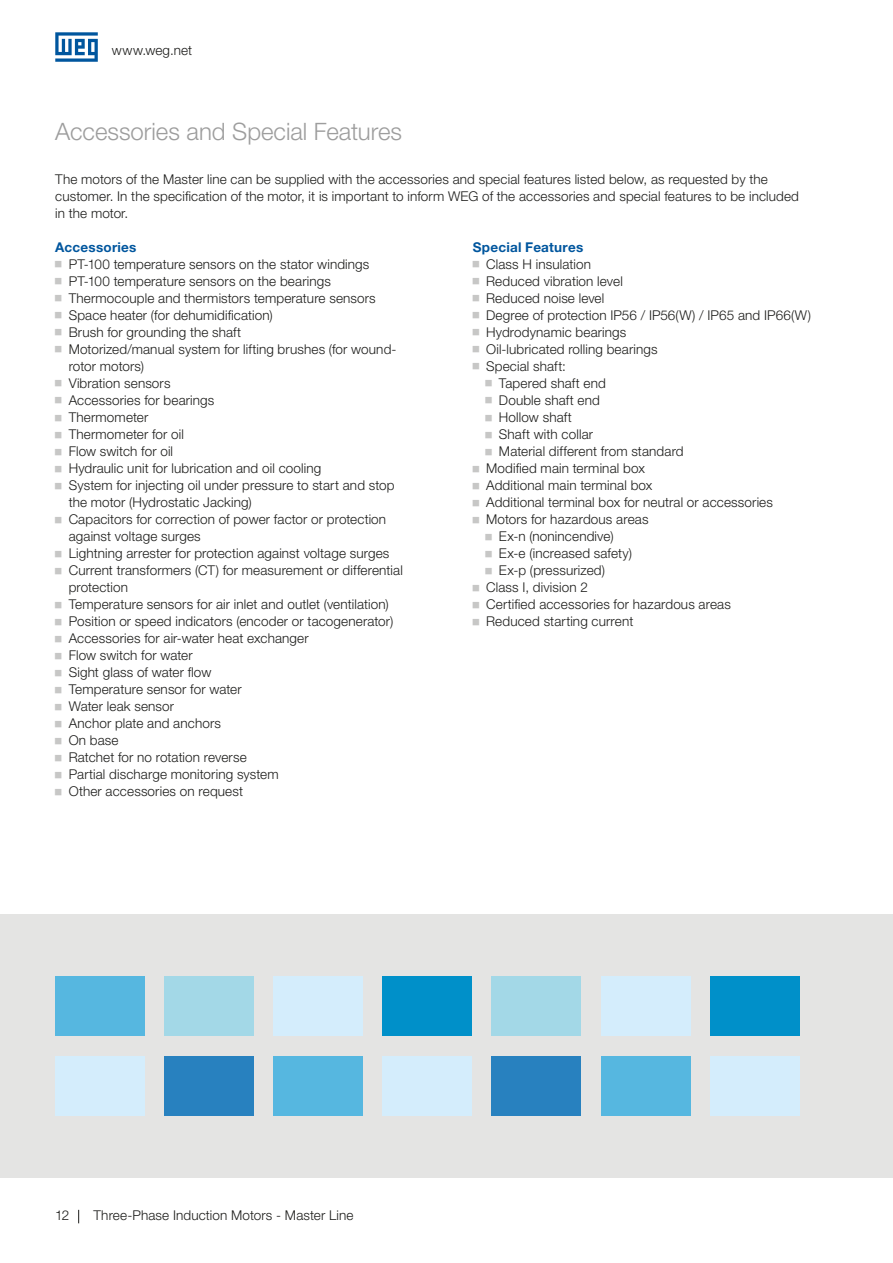
<style>
.page{position:relative;width:893px;height:1263px;background:#fff}
.page>*{position:absolute;margin:0;border:0;box-sizing:border-box;transform-origin:0 0}
.t1{font:300 24px "Helvetica Neue LT Pro";color:#9d9d9d}
.t2{font:300 13.5px/17px "Helvetica Neue LT Pro";letter-spacing:.01em;color:#1d1d1b}
.t3{font:700 13.5px "Helvetica Neue LT Pro";letter-spacing:.02em;color:#00569e}
</style>
<div class="page">
<svg style="left:55px;top:32px;width:43px;height:30px"></svg>
<svg style="left:78px;top:1210px;width:1px;height:13px"></svg>
<div style="left:0;top:914px;width:893px;height:264px;background:#e4e4e3"></div>
<div style="left:55px;top:977px;width:90px;height:59px;background:#56b7e0"></div>
<div style="left:164px;top:977px;width:90px;height:59px;background:#a3d8e7"></div>
<div style="left:274px;top:977px;width:89px;height:59px;background:#d4edfc"></div>
<div style="left:55px;top:1056px;width:90px;height:59px;background:#d4edfc"></div>
<div style="left:164px;top:1056px;width:90px;height:59px;background:#2881bf"></div>
<div style="left:274px;top:1056px;width:89px;height:59px;background:#56b7e0"></div>
<div style="left:383px;top:977px;width:89px;height:59px;background:#0090c9"></div>
<div style="left:492px;top:977px;width:89px;height:59px;background:#a3d8e7"></div>
<div style="left:601px;top:977px;width:89px;height:59px;background:#d4edfc"></div>
<div style="left:383px;top:1056px;width:89px;height:59px;background:#d4edfc"></div>
<div style="left:492px;top:1056px;width:89px;height:59px;background:#2881bf"></div>
<div style="left:601px;top:1056px;width:89px;height:59px;background:#56b7e0"></div>
<div style="left:710px;top:977px;width:89px;height:59px;background:#0090c9"></div>
<div style="left:710px;top:1056px;width:89px;height:59px;background:#d4edfc"></div>
<p class="t2" style="left:112px;top:42px;width:82px">www.weg.net</p>
<h1 class="t1" style="left:55px;top:117px;width:348px">Accessories and Special Features</h1>
<p class="t2" style="left:55px;top:170px;width:745px">The motors of the Master line can be supplied with the accessories and special features listed below, as requested by the customer. In the specification of the motor, it is important to inform WEG of the accessories and special features to be included in the motor.</p>
<p class="t3" style="left:473px;top:239px;width:112px">Special Features</p>
<p class="t2" style="left:486px;top:255px;width:106px">Class H insulation</p>
<p class="t2" style="left:486px;top:272px;width:138px">Reduced vibration level</p>
<p class="t2" style="left:486px;top:289px;width:120px">Reduced noise level</p>
<p class="t2" style="left:486px;top:306px;width:326px">Degree of protection IP56 / IP56(W) / IP65 and IP66(W)</p>
<p class="t2" style="left:486px;top:323px;width:142px">Hydrodynamic bearings</p>
<p class="t2" style="left:486px;top:340px;width:173px">Oil-lubricated rolling bearings</p>
<p class="t2" style="left:486px;top:357px;width:81px">Special shaft:</p>
<p class="t2" style="left:499px;top:375px;width:109px">Tapered shaft end</p>
<p class="t2" style="left:499px;top:392px;width:102px">Double shaft end</p>
<p class="t2" style="left:499px;top:409px;width:74px">Hollow shaft</p>
<p class="t2" style="left:499px;top:426px;width:96px">Shaft with collar</p>
<p class="t2" style="left:499px;top:443px;width:186px">Material different from standard</p>
<p class="t2" style="left:486px;top:460px;width:160px">Modified main terminal box</p>
<p class="t2" style="left:486px;top:477px;width:168px">Additional main terminal box</p>
<p class="t2" style="left:486px;top:494px;width:288px">Additional terminal box for neutral or accessories</p>
<p class="t2" style="left:486px;top:511px;width:164px">Motors for hazardous areas</p>
<p class="t2" style="left:499px;top:528px;width:116px">Ex-n (nonincendive)</p>
<p class="t2" style="left:499px;top:545px;width:135px">Ex-e (increased safety)</p>
<p class="t2" style="left:499px;top:562px;width:108px">Ex-p (pressurized)</p>
<p class="t2" style="left:486px;top:579px;width:103px">Class I, division 2</p>
<p class="t2" style="left:486px;top:596px;width:246px">Certified accessories for hazardous areas</p>
<p class="t2" style="left:486px;top:613px;width:149px">Reduced starting current</p>
<p class="t3" style="left:55px;top:239px;width:83px">Accessories</p>
<p class="t2" style="left:69px;top:255px;width:336px">PT-100 temperature sensors on the stator windings PT-100 temperature sensors on the bearings Thermocouple and thermistors temperature sensors Space heater (for dehumidification)<br>Brush for grounding the shaft<br>Motorized/manual system for lifting brushes (for wound&shy;rotor motors)<br>Vibration sensors<br>Accessories for bearings<br>Thermometer<br>Thermometer for oil<br>Flow switch for oil<br>Hydraulic unit for lubrication and oil cooling<br>System for injecting oil under pressure to start and stop the motor (Hydrostatic Jacking)<br>Capacitors for correction of power factor or protection against voltage surges<br>Lightning arrester for protection against voltage surges Current transformers (CT) for measurement or differential protection<br>Temperature sensors for air inlet and outlet (ventilation)<br>Position or speed indicators (encoder or tacogenerator)<br>Accessories for air-water heat exchanger<br>Flow switch for water<br>Sight glass of water flow<br>Temperature sensor for water<br>Water leak sensor<br>Anchor plate and anchors<br>On base<br>Ratchet for no rotation reverse<br>Partial discharge monitoring system<br>Other accessories on request</p>
<p class="t2" style="left:55px;top:1207px;width:16px">12</p>
<p class="t2" style="left:94px;top:1207px;width:262px">Three-Phase Induction Motors - Master Line</p>
</div>
